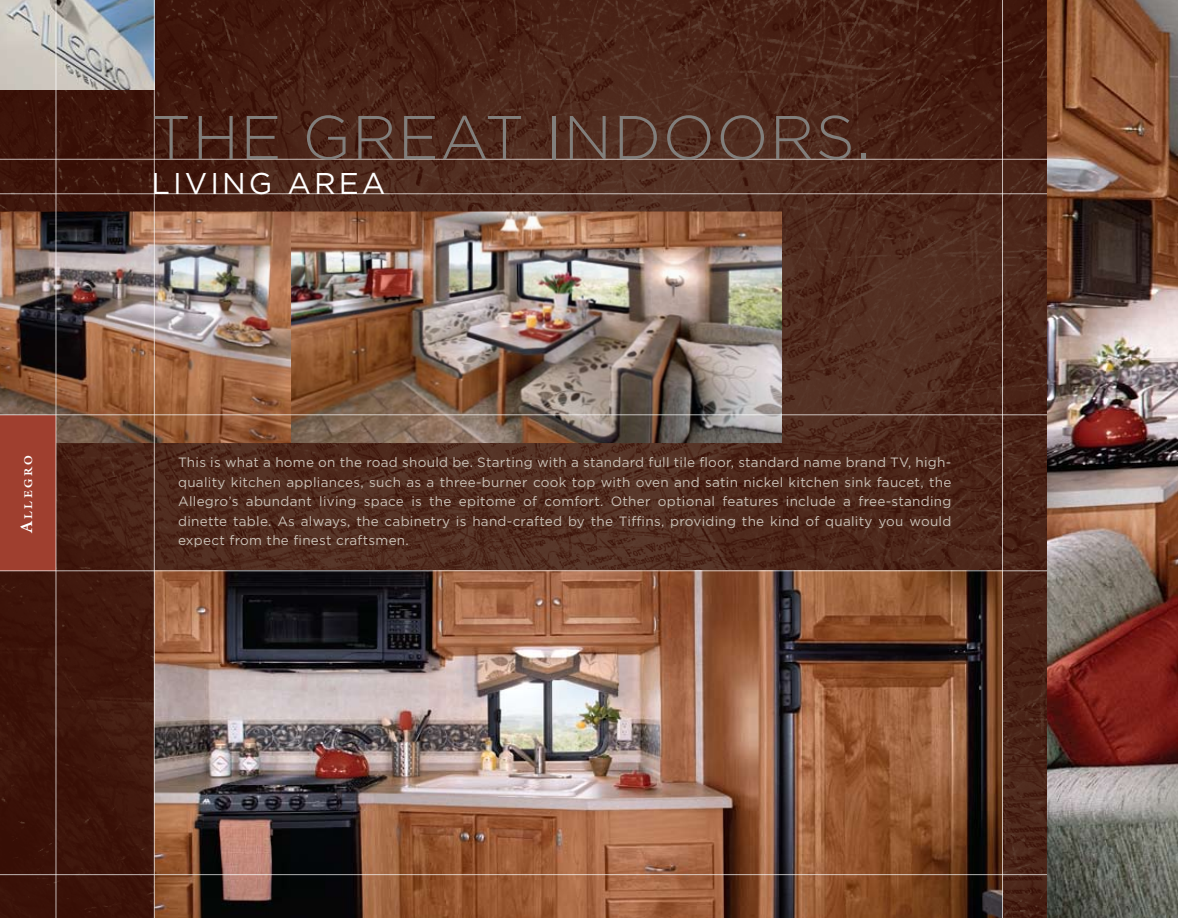
<style>
.page{position:relative;width:1178px;height:918px;background:#fff}
.page>*{position:absolute;margin:0;border:0;box-sizing:border-box;transform-origin:0 0}
.t1{font:300 61.5px "Gotham";letter-spacing:.02em;color:#817f7c}
.t2{font:30px "Gotham";color:#fff}
.t3{font:13.5px/19.5px "Gotham";letter-spacing:.02em;color:#cac2b8;text-align:justify}
.t4{font:700 11.25px "Galliard";color:#fff}
.s1{font-size:16.2px}
</style>
<div class="page">
<img style="left:0;top:0;width:1047px;height:918px">
<img style="left:0;top:212px;width:781px;height:231px">
<img style="left:155px;top:572px;width:847px;height:346px">
<div style="left:0;top:415px;width:56px;height:156px;background:#9f3f2f"></div>
<img style="left:0;top:0;width:154px;height:90px">
<hr style="left:0;top:194px;width:1177px;height:1px;background:#fff">
<hr style="left:0;top:159px;width:1177px;height:1px;background:#fff">
<hr style="left:56px;top:0;width:1px;height:918px;background:#fff">
<hr style="left:154px;top:0;width:1px;height:918px;background:#fff">
<hr style="left:0;top:571px;width:1177px;height:1px;background:#fff">
<hr style="left:0;top:415px;width:1177px;height:1px;background:#fff">
<hr style="left:0;top:874px;width:1177px;height:1px;background:#fff">
<hr style="left:1002px;top:0;width:1px;height:918px;background:#fff">
<img style="left:1047px;top:0;width:130px;height:918px">
<p class="t4" style="left:21px;top:533px;width:79px;rotate:-90deg"><span class="s1">A</span>llegro</p>
<h1 class="t1" style="left:151px;top:104px;width:720px">THE GREAT INDOORS.</h1>
<h2 class="t2" style="left:151px;top:166px;width:21px">living</h2>
<h2 class="t2" style="left:287px;top:166px;width:25px">area</h2>
<p class="t3" style="left:178px;top:453px;width:774px">This is what a home on the road should be. Starting with a standard full tile floor, standard name brand TV, high&shy;quality kitchen appliances, such as a three-burner cook top with oven and satin nickel kitchen sink faucet, the Allegro’s abundant living space is the epitome of comfort. Other optional features include a free-standing dinette table. As always, the cabinetry is hand-crafted by the Tiffins, providing the kind of quality you would expect from the finest craftsmen.</p>
</div>
